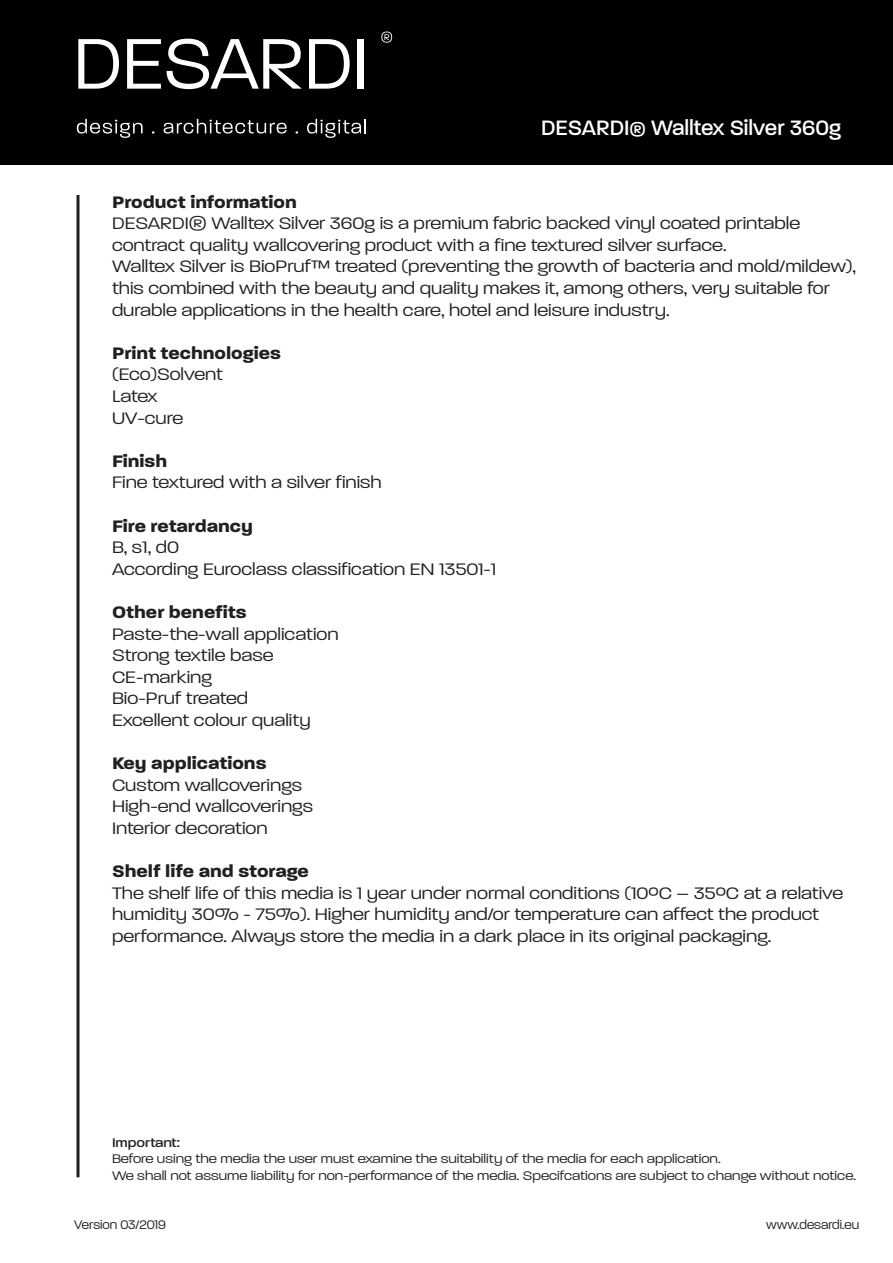
<style>
.page{position:relative;width:893px;height:1263px;background:#fff}
.page>*{position:absolute;margin:0;border:0;box-sizing:border-box;transform-origin:0 0}
.t1{font:500 22.5px "Paralucent";color:#fff}
.t2{font:300 18px/21.6px "Paralucent";color:#231f20;scale:1.12 1}
.t3{font:700 18px "Paralucent";color:#231f20;scale:1.12 1}
.t4{font:300 13.5px/16.2px "Paralucent";color:#231f20;scale:1.12 1}
.t5{font:300 13.5px "Paralucent";color:#231f20}
.t6{font:500 13.5px "Paralucent";color:#231f20;scale:1.12 1}
.s1{font-size:18px}
</style>
<div class="page">
<div style="left:0;top:0;width:893px;height:164px;background:#000001"></div>
<svg style="left:78px;top:39px;width:41px;height:50px"></svg>
<svg style="left:127px;top:39px;width:34px;height:50px"></svg>
<svg style="left:167px;top:39px;width:135px;height:50px"></svg>
<svg style="left:309px;top:39px;width:41px;height:50px"></svg>
<div style="left:358px;top:39px;width:6px;height:50px;background:#fff"></div>
<svg style="left:381px;top:32px;width:11px;height:11px"></svg>
<svg style="left:77px;top:119px;width:66px;height:19px"></svg>
<svg style="left:164px;top:119px;width:123px;height:15px"></svg>
<svg style="left:307px;top:119px;width:59px;height:19px"></svg>
<svg style="left:76px;top:195px;width:4px;height:982px;background:#595657"></svg>
<p class="t1" style="left:541px;top:114px;width:302px">DESARDI<span class="s1">®</span> Walltex Silver 360g</p>
<p class="t3" style="left:112px;top:191px;width:167px">Product information</p>
<p class="t2" style="left:112px;top:213px;width:666px">DESARDI® Walltex Silver 360g is a premium fabric backed vinyl coated printable contract quality wallcovering product with a fine textured silver surface.<br>Walltex Silver is BioPruf™ treated (preventing the growth of bacteria and mold/mildew), this combined with the beauty and quality makes it, among others, very suitable for durable applications in the health care, hotel and leisure industry.</p>
<p class="t3" style="left:112px;top:342px;width:152px">Print technologies</p>
<p class="t2" style="left:112px;top:364px;width:101px">(Eco)Solvent<br>Latex<br>UV-cure</p>
<p class="t3" style="left:112px;top:450px;width:51px">Finish</p>
<p class="t2" style="left:112px;top:472px;width:242px">Fine textured with a silver finish</p>
<p class="t3" style="left:112px;top:515px;width:127px">Fire retardancy</p>
<p class="t2" style="left:112px;top:537px;width:345px">B, s1, d0<br>According Euroclass classification EN 13501-1</p>
<p class="t3" style="left:112px;top:601px;width:122px">Other benefits</p>
<p class="t2" style="left:112px;top:623px;width:204px">Paste-the-wall application<br>Strong textile base<br>CE-marking<br>Bio-Pruf treated<br>Excellent colour quality</p>
<p class="t3" style="left:112px;top:753px;width:139px">Key applications</p>
<p class="t2" style="left:112px;top:774px;width:181px">Custom wallcoverings<br>High-end wallcoverings<br>Interior decoration</p>
<p class="t3" style="left:112px;top:861px;width:177px">Shelf life and storage</p>
<p class="t2" style="left:112px;top:882px;width:654px">The shelf life of this media is 1 year under normal conditions (10°C – 35°C at a relative humidity 30% - 75%). Higher humidity and/or temperature can affect the product performance. Always store the media in a dark place in its original packaging.</p>
<p class="t6" style="left:112px;top:1135px;width:62px">Important:</p>
<p class="t4" style="left:112px;top:1151px;width:666px">Before using the media the user must examine the suitability of the media for each application.<br>We shall not assume liability for non-performance of the media. Specifcations are subject to change without notice.</p>
<p class="t5" style="left:74px;top:1217px;width:93px">Version 03/2019</p>
<p class="t5" style="left:766px;top:1217px;width:95px">www.desardi.eu</p>
</div>
